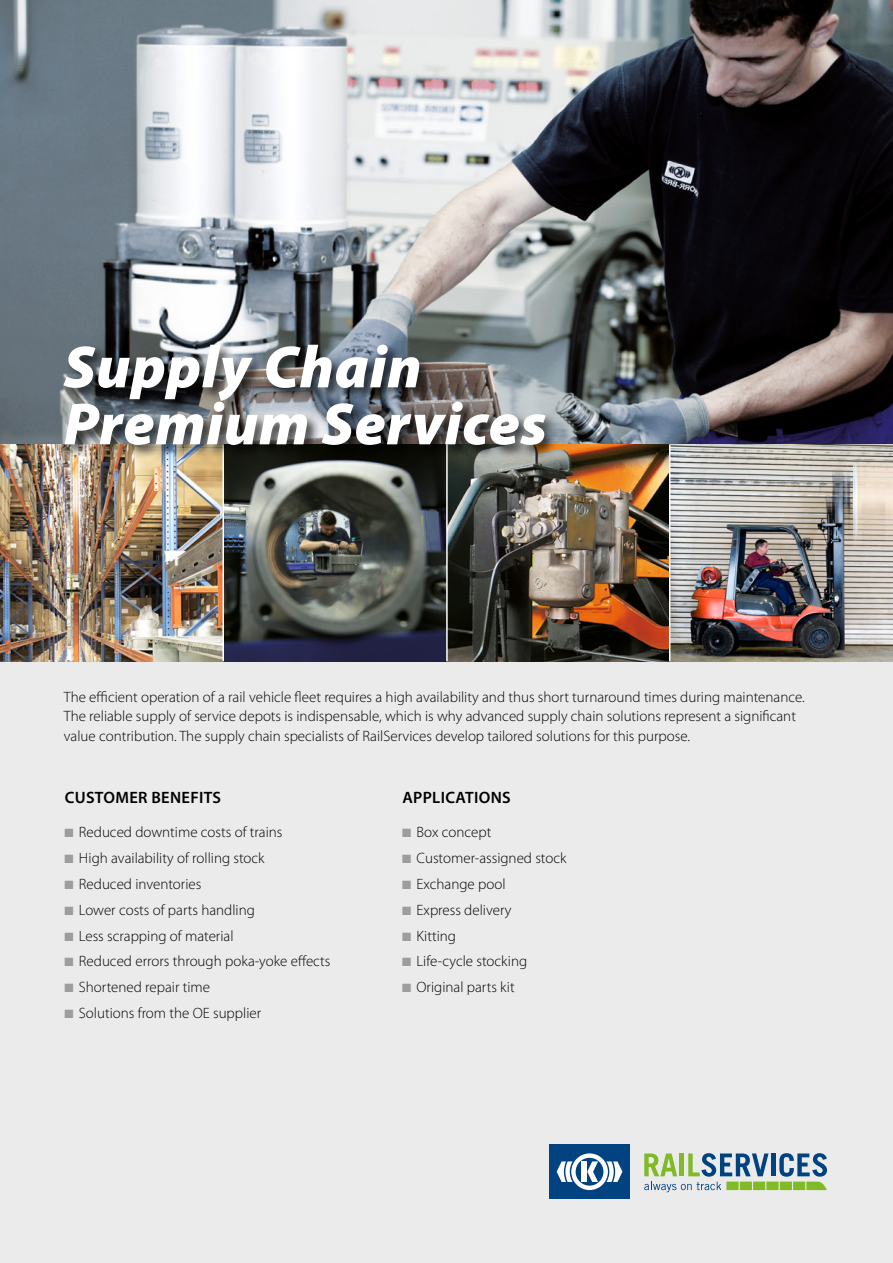
<style>
.page{position:relative;width:893px;height:1263px;background:#fff}
.page>*{position:absolute;margin:0;border:0;box-sizing:border-box;transform-origin:0 0}
.t1{font:italic 900 60px/57px "Myriad Pro";letter-spacing:.01em;color:#fff}
.t2{font:600 16.5px "Myriad Pro";letter-spacing:.02em;color:#000}
.t3{font:300 15px/19.5px "Myriad Pro";color:#000}
.s1{color:#9d9d9c}
</style>
<div class="page">
<img style="left:0;top:0;width:893px;height:444px">
<div style="left:0;top:545px;width:893px;height:718px;background:#ebebeb"></div>
<svg style="left:644px;top:1153px;width:183px;height:39px"></svg>
<div style="left:549px;top:1144px;width:81px;height:55px;background:#004380"></div>
<svg style="left:557px;top:1153px;width:65px;height:37px"></svg>
<img style="left:670px;top:444px;width:223px;height:217px">
<img style="left:448px;top:444px;width:221px;height:217px">
<img style="left:0;top:444px;width:222px;height:217px">
<hr style="left:669px;top:444px;width:1px;height:217px;background:#fff">
<img style="left:224px;top:460px;width:222px;height:201px">
<hr style="left:222px;top:444px;width:2px;height:217px;background:#fff">
<hr style="left:446px;top:444px;width:2px;height:217px;background:#fff">
<div style="left:62px;top:341px;width:497px;height:119px;background:#000;opacity:.75"></div>
<h1 class="t1" style="left:64px;top:339px;width:484px">Supply Chain<br>Premium Services</h1>
<p class="t3" style="left:64px;top:687px;width:743px">The efficient operation of a rail vehicle fleet requires a high availability and thus short turnaround times during maintenance.<br>The reliable supply of service depots is indispensable, which is why advanced supply chain solutions represent a significant value contribution. The supply chain specialists of RailServices develop tailored solutions for this purpose.</p>
<p class="t2" style="left:65px;top:787px;width:158px">CUSTOMER BENEFITS</p>
<p class="t3" style="left:65px;top:822px;width:220px"><span class="s1">■</span> Reduced downtime costs of trains</p>
<p class="t3" style="left:65px;top:848px;width:202px"><span class="s1">■</span> High availability of rolling stock</p>
<p class="t3" style="left:65px;top:874px;width:138px"><span class="s1">■</span> Reduced inventories</p>
<p class="t3" style="left:65px;top:900px;width:192px"><span class="s1">■</span> Lower costs of parts handling</p>
<p class="t3" style="left:65px;top:926px;width:171px"><span class="s1">■</span> Less scrapping of material</p>
<p class="t3" style="left:65px;top:951px;width:267px"><span class="s1">■</span> Reduced errors through poka-yoke effects</p>
<p class="t3" style="left:65px;top:977px;width:147px"><span class="s1">■</span> Shortened repair time</p>
<p class="t3" style="left:65px;top:1003px;width:198px"><span class="s1">■</span> Solutions from the OE supplier</p>
<p class="t2" style="left:402px;top:787px;width:110px">APPLICATIONS</p>
<p class="t3" style="left:402px;top:822px;width:91px"><span class="s1">■</span> Box concept</p>
<p class="t3" style="left:402px;top:848px;width:166px"><span class="s1">■</span> Customer-assigned stock</p>
<p class="t3" style="left:402px;top:874px;width:105px"><span class="s1">■</span> Exchange pool</p>
<p class="t3" style="left:402px;top:900px;width:111px"><span class="s1">■</span> Express delivery</p>
<p class="t3" style="left:402px;top:926px;width:55px"><span class="s1">■</span> Kitting</p>
<p class="t3" style="left:402px;top:951px;width:127px"><span class="s1">■</span> Life-cycle stocking</p>
<p class="t3" style="left:402px;top:977px;width:114px"><span class="s1">■</span> Original parts kit</p>
</div>
